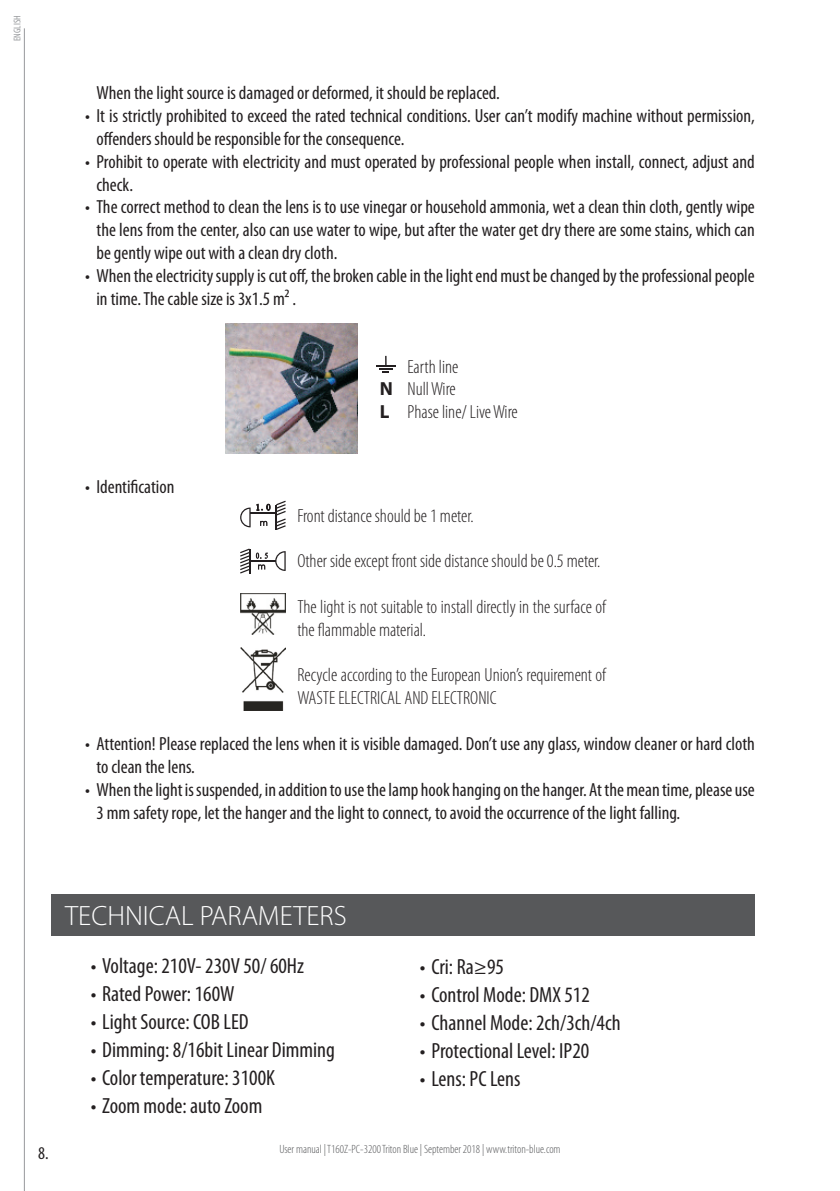
<style>
.page{position:relative;width:840px;height:1191px;background:#fff}
.page>*{position:absolute;margin:0;border:0;box-sizing:border-box;transform-origin:0 0}
.t1{font:300 28px "Myriad Pro";color:#fff}
.t2{font:condensed 22px "Myriad Pro";color:#231f20}
.t3{font:condensed 19px/22.8px "Myriad Pro";color:#231f20}
.t4{font:300 condensed 19px/22.8px "Myriad Pro";color:#231f20}
.t5{font:700 19px "Myriad Pro";color:#231f20}
.t6{font:condensed 18px "Myriad Pro";color:#231f20}
.t7{font:300 condensed 12px "Myriad Pro";color:#57585a}
.t8{font:condensed 9.8px "Myriad Pro";color:#97999c}
</style>
<div class="page">
<hr style="left:24px;top:28px;width:1px;height:1163px;background:#97999c">
<div style="left:51px;top:894px;width:703px;height:41px;background:#57585a"></div>
<img style="left:226px;top:324px;width:132px;height:130px">
<svg style="left:376px;top:356px;width:19px;height:17px"></svg>
<img style="left:240px;top:647px;width:45px;height:64px">
<hr style="left:250px;top:512px;width:26px;height:2px;background:#231f20">
<svg style="left:240px;top:507px;width:10px;height:20px"></svg>
<hr style="left:275px;top:505px;width:2px;height:25px;background:#231f20">
<svg style="left:276px;top:501px;width:9px;height:29px"></svg>
<svg style="left:260px;top:521px;width:7px;height:5px"></svg>
<svg style="left:256px;top:504px;width:14px;height:7px"></svg>
<svg style="left:240px;top:548px;width:45px;height:25px"></svg>
<img style="left:240px;top:593px;width:45px;height:41px">
<p class="t8" style="left:12px;top:41px;width:27px;rotate:-90deg">english</p>
<p class="t3" style="left:96px;top:82px;width:405px">When the light source is damaged or deformed, it should be replaced.</p>
<p class="t3" style="left:96px;top:105px;width:659px;text-indent:-11px">• It is strictly prohibited to exceed the rated technical conditions. User can’t modify machine without permission, offenders should be responsible for the consequence.</p>
<p class="t3" style="left:96px;top:150px;width:659px;text-indent:-11px">• Prohibit to operate with electricity and must operated by professional people when install, connect, adjust and check.</p>
<p class="t3" style="left:96px;top:196px;width:659px;text-align:justify;text-indent:-11px">• The correct method to clean the lens is to use vinegar or household ammonia, wet a clean thin cloth, gently wipe the lens from the center, also can use water to wipe, but after the water get dry there are some stains, which can be gently wipe out with a clean dry cloth.</p>
<p class="t3" style="left:96px;top:264px;width:659px;text-indent:-11px">• When the electricity supply is cut off, the broken cable in the light end must be changed by the professional people in time. The cable size is 3x1.5 m² .</p>
<p class="t3" style="left:85px;top:475px;width:91px">• Identification</p>
<p class="t5" style="left:380px;top:377px;width:15px">N</p>
<p class="t5" style="left:380px;top:399px;width:11px">L</p>
<p class="t4" style="left:407px;top:355px;width:52px">Earth line</p>
<p class="t4" style="left:407px;top:378px;width:50px">Null Wire</p>
<p class="t4" style="left:407px;top:401px;width:112px">Phase line/ Live Wire</p>
<p class="t4" style="left:297px;top:504px;width:178px">Front distance should be 1 meter.</p>
<p class="t4" style="left:297px;top:550px;width:304px">Other side except front side distance should be 0.5 meter.</p>
<p class="t4" style="left:297px;top:595px;width:310px">The light is not suitable to install directly in the surface of the flammable material.</p>
<p class="t4" style="left:297px;top:664px;width:310px">Recycle according to the European Union’s requirement of<br>WASTE ELECTRICAL AND ELECTRONIC</p>
<p class="t3" style="left:96px;top:733px;width:659px;text-indent:-11px">• Attention! Please replaced the lens when it is visible damaged. Don’t use any glass, window cleaner or hard cloth to clean the lens.</p>
<p class="t3" style="left:96px;top:778px;width:659px;text-indent:-11px">• When the light is suspended, in addition to use the lamp hook hanging on the hanger. At the mean time, please use<br>3 mm safety rope, let the hanger and the light to connect, to avoid the occurrence of the light falling.</p>
<p class="t6" style="left:38px;top:1143px;width:12px">8.</p>
<p class="t1" style="left:65px;top:900px;width:283px">TECHNICAL PARAMETERS</p>
<p class="t2" style="left:91px;top:953px;width:215px">• Voltage: 210V- 230V 50/ 60Hz</p>
<p class="t2" style="left:91px;top:981px;width:145px">• Rated Power: 160W</p>
<p class="t2" style="left:91px;top:1009px;width:159px">• Light Source: COB LED</p>
<p class="t2" style="left:91px;top:1037px;width:245px">• Dimming: 8/16bit Linear Dimming</p>
<p class="t2" style="left:91px;top:1065px;width:186px">• Color temperature: 3100K</p>
<p class="t2" style="left:91px;top:1093px;width:173px">• Zoom mode: auto Zoom</p>
<p class="t2" style="left:420px;top:954px;width:85px">• Cri: Ra≥95</p>
<p class="t2" style="left:420px;top:982px;width:171px">• Control Mode: DMX 512</p>
<p class="t2" style="left:420px;top:1010px;width:202px">• Channel Mode: 2ch/3ch/4ch</p>
<p class="t2" style="left:420px;top:1038px;width:171px">• Protectional Level: IP20</p>
<p class="t2" style="left:420px;top:1066px;width:102px">• Lens: PC Lens</p>
<p class="t7" style="left:279px;top:1142px;width:282px">User manual | T160Z-PC-3200 Triton Blue | September 2018 | www.triton-blue.com</p>
</div>
